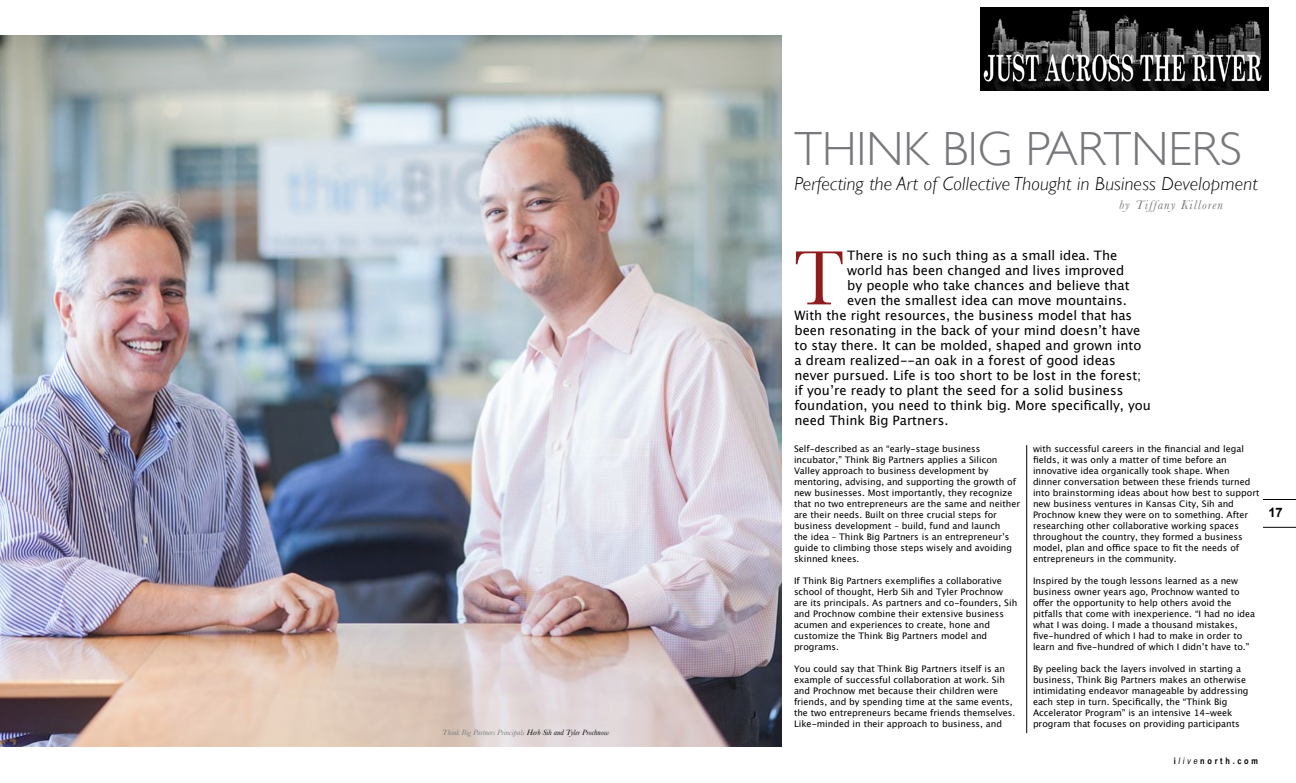
<style>
.page{position:relative;width:1296px;height:783px;background:#fff}
.page>*{position:absolute;margin:0;border:0;box-sizing:border-box;transform-origin:0 0}
.t1{font:79.9px "Baskerville";color:#901a1d;scale:.9 1}
.t2{font:300 48px "Gill Sans";color:#77787b}
.t3{font:italic 300 19px "Gill Sans";letter-spacing:.01em;color:#000}
.t4{font:13px "Lucida Grande";color:#000}
.t5{font:italic 13px "Baskerville";letter-spacing:.08em;color:#77787b}
.t6{font:700 13px "Arial";color:#000}
.t7{font:9px/11px "Lucida Grande";color:#000}
.t8{font:700 9px "Arial Narrow";letter-spacing:.3em;color:#000}
.t9{font:italic 8px "Baskerville";color:#77787b}
.s1{color:#000}
.s2{font-weight:400;font-style:italic}
</style>
<div class="page">
<hr style="left:1263px;top:499px;width:33px;height:1px;background:#000">
<hr style="left:1263px;top:527px;width:33px;height:1px;background:#000">
<hr style="left:1026px;top:445px;width:1px;height:288px;background:#000">
<img style="left:0;top:36px;width:782px;height:711px">
<img style="left:980px;top:7px;width:289px;height:84px">
<p class="t9" style="left:442px;top:727px;width:168px">Think Big Partners Principals <span class="s1">Herb Sih and Tyler Prochnow</span></p>
<h2 class="t2" style="left:795px;top:111px;width:449px">THINK BIG PARTNERS</h2>
<h3 class="t3" style="left:795px;top:173px;width:465px">Perfecting the Art of Collective Thought in Business Development</h3>
<h3 class="t5" style="left:1119px;top:197px;width:106px">by Tiffany Killoren</h3>
<h3 class="t4" style="left:847px;top:248px;width:272px">There is no such thing as a small idea. The</h3>
<h3 class="t4" style="left:847px;top:263px;width:279px">world has been changed and lives improved</h3>
<h3 class="t4" style="left:847px;top:278px;width:284px">by people who take chances and believe that</h3>
<h3 class="t4" style="left:847px;top:293px;width:281px">even the smallest idea can move mountains.</h3>
<h3 class="t4" style="left:795px;top:308px;width:339px">With the right resources, the business model that has</h3>
<h3 class="t4" style="left:795px;top:323px;width:347px">been resonating in the back of your mind doesn’t have</h3>
<h3 class="t4" style="left:795px;top:338px;width:348px">to stay there. It can be molded, shaped and grown into</h3>
<h3 class="t4" style="left:795px;top:353px;width:323px">a dream realized--an oak in a forest of good ideas</h3>
<h3 class="t4" style="left:795px;top:368px;width:348px">never pursued. Life is too short to be lost in the forest;</h3>
<h3 class="t4" style="left:795px;top:383px;width:330px">if you’re ready to plant the seed for a solid business</h3>
<h3 class="t4" style="left:795px;top:398px;width:358px">foundation, you need to think big. More specifically, you</h3>
<h3 class="t4" style="left:795px;top:413px;width:156px">need Think Big Partners.</h3>
<p class="t7" style="left:794px;top:444px;width:228px">Self-described as an “early-stage business incubator,” Think Big Partners applies a Silicon Valley approach to business development by mentoring, advising, and supporting the growth of new businesses. Most importantly, they recognize that no two entrepreneurs are the same and neither are their needs. Built on three crucial steps for business development – build, fund and launch<br>the idea – Think Big Partners is an entrepreneur’s guide to climbing those steps wisely and avoiding skinned knees.</p>
<p class="t7" style="left:794px;top:576px;width:225px">If Think Big Partners exemplifies a collaborative school of thought, Herb Sih and Tyler Prochnow are its principals. As partners and co-founders, Sih and Prochnow combine their extensive business acumen and experiences to create, hone and customize the Think Big Partners model and programs.</p>
<p class="t7" style="left:794px;top:664px;width:223px">You could say that Think Big Partners itself is an example of successful collaboration at work. Sih and Prochnow met because their children were friends, and by spending time at the same events, the two entrepreneurs became friends themselves.<br>Like-minded in their approach to business, and</p>
<h1 class="t1" style="left:794px;top:231px;width:57px">T</h1>
<p class="t7" style="left:1033px;top:444px;width:228px">with successful careers in the financial and legal fields, it was only a matter of time before an innovative idea organically took shape. When dinner conversation between these friends turned into brainstorming ideas about how best to support new business ventures in Kansas City, Sih and Prochnow knew they were on to something. After researching other collaborative working spaces throughout the country, they formed a business model, plan and office space to fit the needs of entrepreneurs in the community.</p>
<p class="t7" style="left:1033px;top:576px;width:224px">Inspired by the tough lessons learned as a new business owner years ago, Prochnow wanted to offer the opportunity to help others avoid the pitfalls that come with inexperience. “I had no idea what I was doing. I made a thousand mistakes, five-hundred of which I had to make in order to learn and five-hundred of which I didn’t have to.”</p>
<p class="t7" style="left:1033px;top:663px;width:217px">By peeling back the layers involved in starting a business, Think Big Partners makes an otherwise intimidating endeavor manageable by addressing each step in turn. Specifically, the “Think Big Accelerator Program” is an intensive 14-week program that focuses on providing participants</p>
<h3 class="t6" style="left:1268px;top:505px;width:16px">17</h3>
<p class="t8" style="left:1174px;top:755px;width:86px">i<span class="s2">live</span>north.com</p>
</div>
